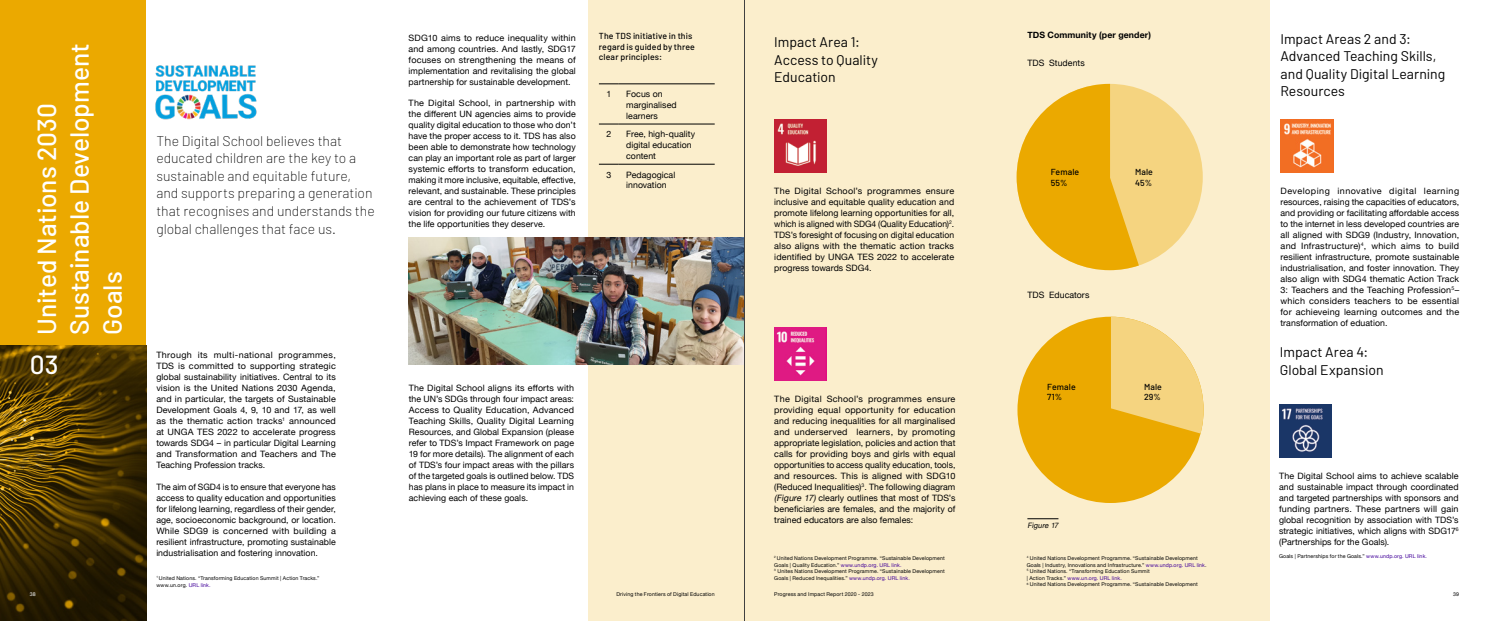
<style>
.page{position:relative;width:1489px;height:621px;background:#fff}
.page>*{position:absolute;margin:0;border:0;box-sizing:border-box;transform-origin:0 0}
.t1{font:500 26.25px/32.8px "Barlow";letter-spacing:-.005em;color:#fff}
.t2{font:200 14px/17.5px "Barlow";color:#000}
.t3{font:14px/17.5px "Barlow";color:#000}
.t4{font:8.75px/10.9px "Helvetica Neue";letter-spacing:.005em;color:#000;text-align:justify}
.t5{font:500 8.75px/10.9px "Barlow";letter-spacing:.01em;color:#000}
.t6{font:700 8.75px "Helvetica Neue";letter-spacing:.015em;color:#000}
.t7{font:italic 7.44px "Helvetica Neue";color:#000}
.t8{font:5.25px/6.6px "Helvetica Neue";letter-spacing:.025em;color:#000}
.t9{font:5.25px "Helvetica Neue";color:#fff}
.s1{color:#410099}
.s2{font-style:italic}
</style>
<div class="page">
<div style="left:588px;top:0;width:681px;height:620px;background:#fbeecc"></div>
<img style="left:408px;top:238px;width:336px;height:126px">
<img style="left:774px;top:119px;width:52px;height:53px">
<img style="left:774px;top:327px;width:52px;height:53px">
<img style="left:1280px;top:119px;width:52px;height:53px">
<svg style="left:599px;top:84px;width:19px;height:1px"></svg>
<hr style="left:618px;top:84px;width:96px;height:1px;background:#000">
<svg style="left:599px;top:164px;width:19px;height:1px"></svg>
<hr style="left:618px;top:164px;width:96px;height:1px;background:#000">
<svg style="left:599px;top:124px;width:19px;height:1px"></svg>
<hr style="left:618px;top:124px;width:96px;height:1px;background:#000">
<img style="left:1279px;top:404px;width:52px;height:52px">
<img style="left:155px;top:65px;width:102px;height:55px">
<hr style="left:1027px;top:518px;width:31px;height:1px;background:#000">
<div style="left:1016px;top:84px;width:186px;height:186px;background:#f5d480;border-radius:50%"></div>
<svg style="left:1016px;top:84px;width:122px;height:186px"></svg>
<div style="left:1017px;top:316px;width:186px;height:186px;background:#eba900;border-radius:50%"></div>
<svg style="left:1110px;top:316px;width:93px;height:117px"></svg>
<div style="left:0;top:0;width:146px;height:620px;background:#eba900"></div>
<img style="left:0;top:345px;width:146px;height:275px">
<hr style="left:744px;top:0;width:1px;height:620px;background:#404040">
<h1 class="t1" style="left:30px;top:334px;width:292px;rotate:-90deg">United Nations 2030<br>Sustainable Development<br>Goals</h1>
<h1 class="t1" style="left:30px;top:347px;width:30px">03</h1>
<h2 class="t2" style="left:156px;top:132px;width:220px">The Digital School believes that educated children are the key to a sustainable and equitable future, and supports preparing a generation that recognises and understands the global challenges that face us.</h2>
<p class="t4" style="left:156px;top:350px;width:181px">Through its multi-national programmes, TDS is committed to supporting strategic global sustainability initiatives. Central to its vision is the United Nations 2030 Agenda, and in particular, the targets of Sustainable Development Goals 4, 9, 10 and 17, as well as the thematic action tracks<sup>1</sup> announced at UNGA TES 2022 to accelerate progress towards SDG4 – in particular Digital Learning and Transformation and Teachers and The Teaching Profession tracks.</p>
<p class="t4" style="left:156px;top:481px;width:181px">The aim of SGD4 is to ensure that everyone has access to quality education and opportunities for lifelong learning, regardless of their gender, age, socioeconomic background, or location.<br>While SDG9 is concerned with building a resilient infrastructure, promoting sustainable industrialisation and fostering innovation.</p>
<p class="t8" style="left:156px;top:575px;width:165px"><sup>1</sup> United Nations. “Transforming Education Summit | Action Tracks.” www.un.org. <span class="s1">URL link.</span></p>
<p class="t4" style="left:408px;top:33px;width:169px">SDG10 aims to reduce inequality within and among countries. And lastly, SDG17 focuses on strengthening the means of implementation and revitalising the global partnership for sustainable development.</p>
<p class="t4" style="left:408px;top:98px;width:169px">The Digital School, in partnership with the different UN agencies aims to provide quality digital education to those who don’t have the proper access to it. TDS has also been able to demonstrate how technology can play an important role as part of larger systemic efforts to transform education, making it more inclusive, equitable, effective, relevant, and sustainable. These principles are central to the achievement of TDS’s vision for providing our future citizens with the life opportunities they deserve.</p>
<p class="t5" style="left:599px;top:30px;width:98px">The TDS initiative in this regard is guided by three clear principles:</p>
<p class="t4" style="left:606px;top:89px;width:6px">1</p>
<p class="t4" style="left:626px;top:89px;width:52px;text-align:left">Focus on marginalised learners</p>
<p class="t4" style="left:606px;top:129px;width:6px">2</p>
<p class="t4" style="left:626px;top:129px;width:70px;text-align:left">Free, high-quality digital education content</p>
<p class="t4" style="left:606px;top:169px;width:6px">3</p>
<p class="t4" style="left:626px;top:169px;width:51px">Pedagogical innovation</p>
<p class="t4" style="left:409px;top:383px;width:167px">The Digital School aligns its efforts with the UN’s SDGs through four impact areas:<br>Access to Quality Education, Advanced Teaching Skills, Quality Digital Learning Resources, and Global Expansion (please refer to TDS’s Impact Framework on page 19 for more details). The alignment of each of TDS’s four impact areas with the pillars of the targeted goals is outlined below. TDS has plans in place to measure its impact in achieving each of these goals.</p>
<h2 class="t3" style="left:774px;top:33px;width:105px">Impact Area 1:<br>Access to Quality<br>Education</h2>
<p class="t4" style="left:774px;top:186px;width:181px">The Digital School’s programmes ensure inclusive and equitable quality education and promote lifelong learning opportunities for all, which is aligned with SDG4 (Quality Education)<sup>2</sup>.<br>TDS’s foresight of focusing on digital education also aligns with the thematic action tracks identified by UNGA TES 2022 to accelerate progress towards SDG4.</p>
<p class="t4" style="left:774px;top:394px;width:183px">The Digital School’s programmes ensure providing equal opportunity for education and reducing inequalities for all marginalised and underserved learners, by promoting appropriate legislation, policies and action that calls for providing boys and girls with equal opportunities to access quality education, tools, and resources. This is aligned with SDG10 (Reduced Inequalities)<sup>3</sup>. The following diagram <span class="s2">(Figure 17)</span>clearly outlines that most of TDS’s beneficiaries are females, and the majority of trained educators are also females:</p>
<p class="t8" style="left:774px;top:554px;width:172px"><sup>2</sup> United Nations Development Programme. “Sustainable Development Goals | Quality Education.” <span class="s1">www.undp.org. URL link.<br></span><sup>3</sup> Unites Nations Development Programme. “Sustainable Development Goals | Reduced Inequalities.” <span class="s1">www.undp.org. URL link.</span></p>
<p class="t6" style="left:1027px;top:28px;width:125px">TDS Community (per gender)</p>
<p class="t4" style="left:1027px;top:58px;width:59px">TDS Students</p>
<p class="t5" style="left:1050px;top:166px;width:30px">Female<br>55%</p>
<p class="t4" style="left:1027px;top:289px;width:64px">TDS Educators</p>
<p class="t5" style="left:1047px;top:380px;width:30px">Female<br>71%</p>
<p class="t5" style="left:1134px;top:166px;width:19px">Male<br>45%</p>
<p class="t5" style="left:1143px;top:380px;width:19px">Male<br>29%</p>
<p class="t7" style="left:1027px;top:519px;width:35px">Figure 17</p>
<p class="t8" style="left:1026px;top:554px;width:181px"><sup>4</sup> United Nations Development Programme. “Sustainable Development Goals | Industry, Innovations and Infrastructure.” <span class="s1">www.undp.org. URL link</span>.<br><sup>5</sup> United Nations. “Transforming Education Summit<br>| Action Tracks.” <span class="s1">www.un.org. URL link.<br></span><sup>6</sup> United Nations Development Programme. “Sustainable Development</p>
<h2 class="t3" style="left:1280px;top:30px;width:166px">Impact Areas 2 and 3:<br>Advanced Teaching Skills, and Quality Digital Learning<br>Resources</h2>
<p class="t4" style="left:1280px;top:186px;width:180px">Developing innovative digital learning resources, raising the capacities of educators, and providing or facilitating affordable access to the internet in less developed countries are all aligned with SDG9 (Industry, Innovation, and Infrastructure)<sup>4</sup>, which aims to build resilient infrastructure, promote sustainable industrialisation, and foster innovation. They also align with SDG4 thematic Action Track 3: Teachers and the Teaching Profession<sup>5</sup>– which considers teachers to be essential for achieveing learning outcomes and the transformation of eduation.</p>
<h2 class="t3" style="left:1279px;top:343px;width:105px">Impact Area 4:<br>Global Expansion</h2>
<p class="t4" style="left:1278px;top:470px;width:181px">The Digital School aims to achieve scalable and sustainable impact through coordinated and targeted partnerships with sponsors and funding partners. These partners will gain global recognition by association with TDS’s strategic initiatives, which aligns with SDG17<sup>6 </sup>(Partnerships for the Goals).</p>
<p class="t8" style="left:1278px;top:553px;width:149px">Goals | Partnerships for the Goals.” <span class="s1">www.undp.org. URL link.</span></p>
<p class="t9" style="left:30px;top:590px;width:7px">38</p>
<p class="t8" style="left:616px;top:590px;width:100px">Driving the Frontiers of Digital Education</p>
<p class="t8" style="left:774px;top:590px;width:101px">Progress and Impact Report 2020 - 2023</p>
<p class="t8" style="left:1452px;top:590px;width:7px">39</p>
</div>
